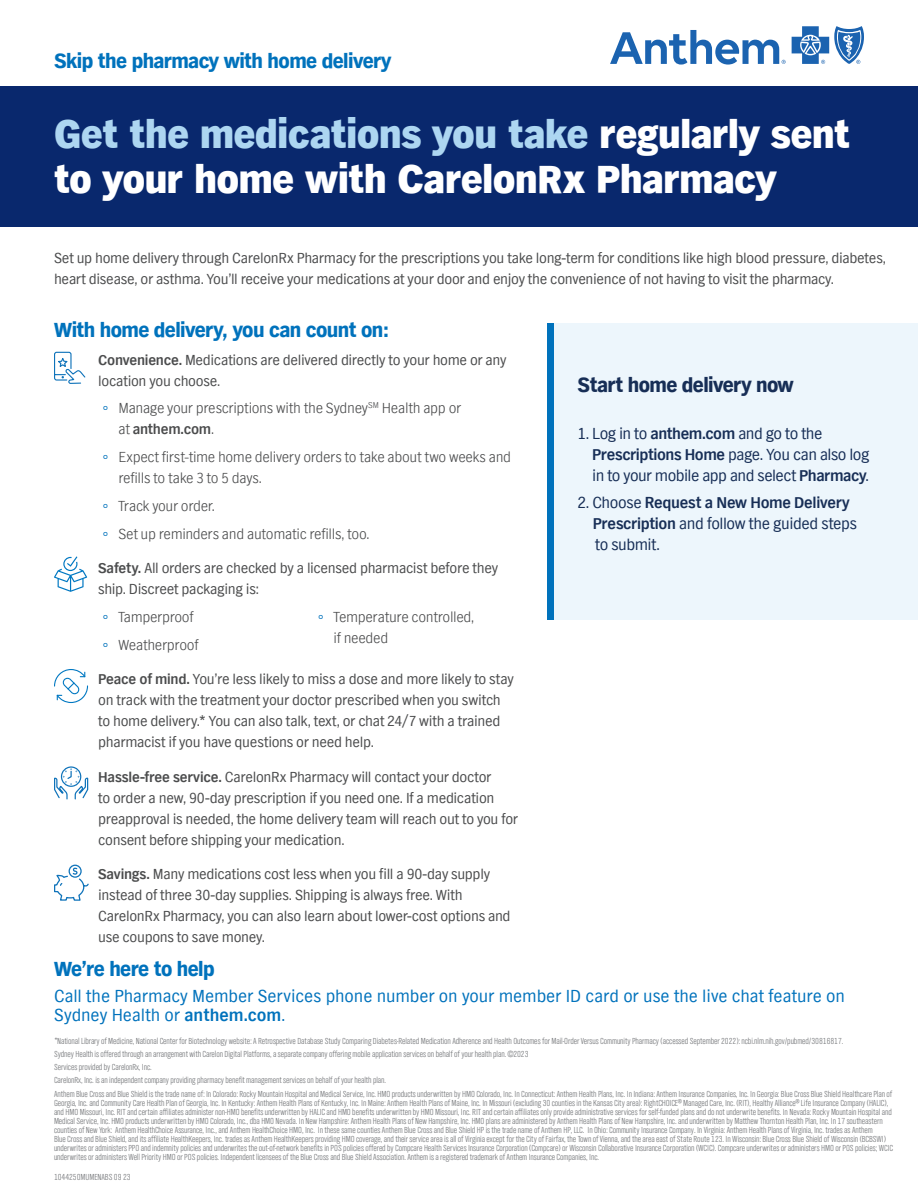
<style>
.page{position:relative;width:918px;height:1188px;background:#fff}
.page>*{position:absolute;margin:0;border:0;box-sizing:border-box;transform-origin:0 0}
.VP_Main_Headline{font:800 40.5px/45px "TV Nord EF";letter-spacing:-.01em;color:#fff}
.VP_Subhead{font:900 21px "TV Nord EF";letter-spacing:-.03em;color:#0072bc}
.VP_Subhead-2{font:900 21px "TV Nord EF";letter-spacing:-.03em;color:#172e56}
.VP_Callout_sm{font:18px/19.5px "TV Nord EF";letter-spacing:-.005em;color:#0072bc}
.VP_Subhead-3{font:16.5px/21px "TV Nord EF";letter-spacing:-.03em;color:#172e56}
.VP_Callout_sm-2{font:16.5px/21px "TV Nord EF";letter-spacing:-.025em;color:#172e56}
.VP_Body_Copy{font:15px/21px "TV Nord EF";letter-spacing:-.02em;color:#4b4c4d}
.VP_Body_Bullet_Indent{font:300 15px/21px "TV Nord EF";letter-spacing:-.02em;color:#4b4c4d}
.VP_Legalese___Form_number{font:9px/9px "TV Nord EF Light Con";letter-spacing:-.01em;color:#76787b}
.s1{color:#add6f1}
.s2{font-weight:700}
.s3{font-weight:400;color:#0072bc}
</style>
<div class="page">
<div style="left:548px;top:323px;width:12px;height:297px;background:#0072bc"></div>
<div style="left:554px;top:323px;width:364px;height:297px;background:#edf6fc"></div>
<div style="left:0;top:86px;width:918px;height:141px;background:#09286d"></div>
<svg style="left:54px;top:864px;width:35px;height:37px"></svg>
<svg style="left:54px;top:669px;width:34px;height:34px"></svg>
<svg style="left:54px;top:556px;width:33px;height:36px"></svg>
<svg style="left:54px;top:351px;width:32px;height:33px"></svg>
<svg style="left:54px;top:766px;width:35px;height:34px"></svg>
<svg style="left:610px;top:26px;width:254px;height:39px"></svg>
<h2 class="VP_Subhead" style="left:54px;top:49px;width:339px">Skip the pharmacy with home delivery</h2>
<h1 class="VP_Main_Headline" style="left:54px;top:113px;width:798px"><span class="s1">Get the medications you take</span> regularly sent to your home with CarelonRx Pharmacy</h1>
<p class="VP_Body_Copy" style="left:54px;top:248px;width:834px">Set up home delivery through CarelonRx Pharmacy for the prescriptions you take long-term for conditions like high blood pressure, diabetes, heart disease, or asthma. You’ll receive your medications at your door and enjoy the convenience of not having to visit the pharmacy.</p>
<h2 class="VP_Subhead" style="left:54px;top:317px;width:336px">With home delivery, you can count on:</h2>
<p class="VP_Body_Copy" style="left:98px;top:349px;width:410px"><span class="s2">Convenience.</span> Medications are delivered directly to your home or any location you choose.</p>
<p class="VP_Body_Bullet_Indent" style="left:118px;top:398px;width:344px;text-indent:-15px"><span class="s3">◦</span> Manage your prescriptions with the Sydney<sup>SM</sup> Health app or at <span class="s2">anthem.com</span>.</p>
<p class="VP_Body_Bullet_Indent" style="left:118px;top:447px;width:394px;text-indent:-15px"><span class="s3">◦</span> Expect first-time home delivery orders to take about two weeks and refills to take 3 to 5 days.</p>
<p class="VP_Body_Bullet_Indent" style="left:104px;top:495px;width:113px"><span class="s3">◦</span> Track your order.</p>
<p class="VP_Body_Bullet_Indent" style="left:104px;top:523px;width:267px"><span class="s3">◦</span> Set up reminders and automatic refills, too.</p>
<p class="VP_Body_Copy" style="left:98px;top:558px;width:402px"><span class="s2">Safety.</span> All orders are checked by a licensed pharmacist before they ship. Discreet packaging is:</p>
<p class="VP_Body_Bullet_Indent" style="left:104px;top:606px;width:91px"><span class="s3">◦</span> Tamperproof</p>
<p class="VP_Body_Bullet_Indent" style="left:104px;top:634px;width:96px"><span class="s3">◦</span> Weatherproof</p>
<p class="VP_Body_Bullet_Indent" style="left:334px;top:606px;width:142px;text-indent:-15px"><span class="s3">◦</span> Temperature controlled, if needed</p>
<p class="VP_Body_Copy" style="left:98px;top:669px;width:417px"><span class="s2">Peace of mind.</span> You’re less likely to miss a dose and more likely to stay on track with the treatment your doctor prescribed when you switch to home delivery.* You can also talk, text, or chat 24/7 with a trained pharmacist if you have questions or need help.</p>
<p class="VP_Body_Copy" style="left:98px;top:766px;width:421px"><span class="s2">Hassle-free service.</span> CarelonRx Pharmacy will contact your doctor<br>to order a new, 90-day prescription if you need one. If a medication preapproval is needed, the home delivery team will reach out to you for consent before shipping your medication.</p>
<p class="VP_Body_Copy" style="left:98px;top:864px;width:414px"><span class="s2">Savings.</span> Many medications cost less when you fill a 90-day supply instead of three 30-day supplies. Shipping is always free. With CarelonRx Pharmacy, you can also learn about lower-cost options and use coupons to save money.</p>
<h2 class="VP_Subhead-2" style="left:577px;top:373px;width:218px">Start home delivery now</h2>
<h2 class="VP_Subhead-3" style="left:592px;top:423px;width:279px;text-indent:-15px">1. Log in to <span class="s2">anthem.com</span> and go to the<br><span class="s2">Prescriptions Home</span> page. You can also log in to your mobile app and select <span class="s2">Pharmacy</span>.</h2>
<h3 class="VP_Callout_sm-2" style="left:593px;top:493px;width:266px;text-indent:-15px">2. Choose <span class="s2">Request a New Home Delivery<br>Prescription</span> and follow the guided steps to submit.</h3>
<h2 class="VP_Subhead" style="left:54px;top:957px;width:162px">We’re here to help</h2>
<h3 class="VP_Callout_sm" style="left:54px;top:987px;width:792px">Call the Pharmacy Member Services phone number on your member ID card or use the live chat feature on<br>Sydney Health or <span class="s2">anthem.com</span>.</h3>
<p class="VP_Legalese___Form_number" style="left:54px;top:1037px;width:791px">*National Library of Medicine, National Center for Biotechnology website: A Retrospective Database Study Comparing Diabetes-Related Medication Adherence and Health Outcomes for Mail-Order Versus Community Pharmacy (accessed September 2022): ncbi.nlm.nih.gov/pubmed/30816817.</p>
<p class="VP_Legalese___Form_number" style="left:54px;top:1050px;width:476px">Sydney Health is offered through an arrangement with Carelon Digital Platforms, a separate company offering mobile application services on behalf of your health plan. ©2023</p>
<p class="VP_Legalese___Form_number" style="left:54px;top:1062px;width:99px">Services provided by CarelonRx, Inc.</p>
<p class="VP_Legalese___Form_number" style="left:54px;top:1075px;width:334px">CarelonRx, Inc. is an independent company providing pharmacy benefit management services on behalf of your health plan.</p>
<p class="VP_Legalese___Form_number" style="left:54px;top:1090px;width:841px">Anthem Blue Cross and Blue Shield is the trade name of: In Colorado: Rocky Mountain Hospital and Medical Service, Inc. HMO products underwritten by HMO Colorado, Inc. In Connecticut: Anthem Health Plans, Inc. In Indiana: Anthem Insurance Companies, Inc. In Georgia: Blue Cross Blue Shield Healthcare Plan of Georgia, Inc. and Community Care Health Plan of Georgia, Inc. In Kentucky: Anthem Health Plans of Kentucky, Inc. In Maine: Anthem Health Plans of Maine, Inc. In Missouri (excluding 30 counties in the Kansas City area): RightCHOICE® Managed Care, Inc. (RIT), Healthy Alliance® Life Insurance Company (HALIC), and HMO Missouri, Inc. RIT and certain affiliates administer non-HMO benefits underwritten by HALIC and HMO benefits underwritten by HMO Missouri, Inc. RIT and certain affiliates only provide administrative services for self-funded plans and do not underwrite benefits. In Nevada: Rocky Mountain Hospital and Medical Service, Inc. HMO products underwritten by HMO Colorado, Inc., dba HMO Nevada. In New Hampshire: Anthem Health Plans of New Hampshire, Inc. HMO plans are administered by Anthem Health Plans of New Hampshire, Inc. and underwritten by Matthew Thornton Health Plan, Inc. In 17 southeastern counties of New York: Anthem HealthChoice Assurance, Inc., and Anthem HealthChoice HMO, Inc. In these same counties Anthem Blue Cross and Blue Shield HP is the trade name of Anthem HP, LLC. In Ohio: Community Insurance Company. In Virginia: Anthem Health Plans of Virginia, Inc. trades as Anthem<br>Blue Cross and Blue Shield, and its affiliate HealthKeepers, Inc. trades as Anthem HealthKeepers providing HMO coverage, and their service area is all of Virginia except for the City of Fairfax, the Town of Vienna, and the area east of State Route 123. In Wisconsin: Blue Cross Blue Shield of Wisconsin (BCBSWI) underwrites or administers PPO and indemnity policies and underwrites the out-of-network benefits in POS policies offered by Compcare Health Services Insurance Corporation (Compcare) or Wisconsin Collaborative Insurance Corporation (WCIC). Compcare underwrites or administers HMO or POS policies; WCIC underwrites or administers Well Priority HMO or POS policies. Independent licensees of the Blue Cross and Blue Shield Association. Anthem is a registered trademark of Anthem Insurance Companies, Inc.</p>
<p class="VP_Legalese___Form_number" style="left:54px;top:1173px;width:78px">1044250MUMENABS 09 23</p>
</div>
